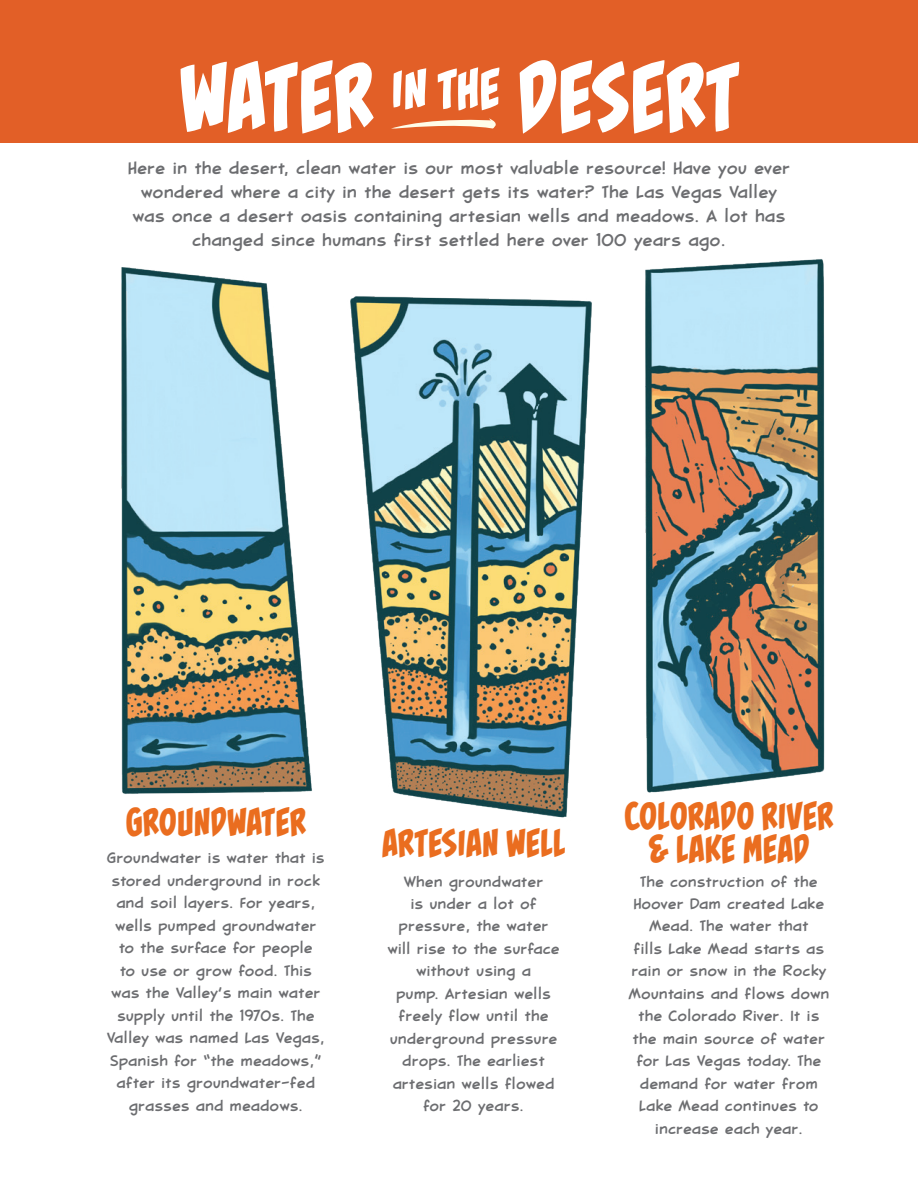
<style>
.page{position:relative;width:918px;height:1188px;background:#fff}
.page>*{position:absolute;margin:0;border:0;box-sizing:border-box;transform-origin:0 0}
.t1{font:700 103.65px "Fighttothe Finish BB";color:#fff}
.t2{font:700 42px "Fighttothe Finish BB";color:#ea6d1f}
.t3{font:24px/24px "Blambot FX Pro Light BB";color:#6c6d70;text-align:center}
.t4{font:21px/22.5px "Blambot FX Pro Light BB";color:#6c6d70;text-align:center}
</style>
<div class="page">
<div style="left:0;top:0;width:918px;height:143px;background:#e25f27"></div>
<img style="left:350px;top:296px;width:242px;height:522px">
<img style="left:645px;top:259px;width:180px;height:534px">
<img style="left:121px;top:267px;width:191px;height:527px">
<svg style="left:391px;top:118px;width:105px;height:11px"></svg>
<h1 class="t1" style="left:178px;top:44px;width:563px">WATER <sup>IN</sup> <sup>THE</sup> DESERT</h1>
<p class="t3" style="left:128px;top:155px;width:664px">Here in the desert, clean water is our most valuable resource! Have you ever wondered where a city in the desert gets its water? The Las Vegas Valley was once a desert oasis containing artesian wells and meadows. A lot has changed since humans first settled here over 100 years ago.</p>
<h2 class="t2" style="left:126px;top:800px;width:182px">GROUNDWATER</h2>
<p class="t4" style="left:107px;top:846px;width:219px">Groundwater is water that is</p>
<p class="t4" style="left:107px;top:869px;width:220px">stored underground in rock and soil layers. For years, wells pumped groundwater to the surface for people<br>to use or grow food. This was the Valley’s main water supply until the 1970s. The<br>Valley was named Las Vegas,<br>Spanish for “the meadows,” after its groundwater-fed grasses and meadows.</p>
<h2 class="t2" style="left:382px;top:822px;width:185px">ARTESIAN WELL</h2>
<p class="t4" style="left:387px;top:870px;width:174px">When groundwater<br>is under a lot of pressure, the water will rise to the surface without using a<br>pump. Artesian wells freely flow until the underground pressure drops. The earliest artesian wells flowed for 20 years.</p>
<h2 class="t2" style="left:624px;top:794px;width:211px">COLORADO RIVER</h2>
<h2 class="t2" style="left:648px;top:828px;width:163px">&amp; LAKE MEAD</h2>
<p class="t4" style="left:628px;top:870px;width:202px">The construction of the<br>Hoover Dam created Lake<br>Mead. The water that<br>fills Lake Mead starts as rain or snow in the Rocky<br>Mountains and flows down the Colorado River. It is the main source of water for Las Vegas today. The demand for water from<br>Lake Mead continues to increase each year.</p>
</div>
